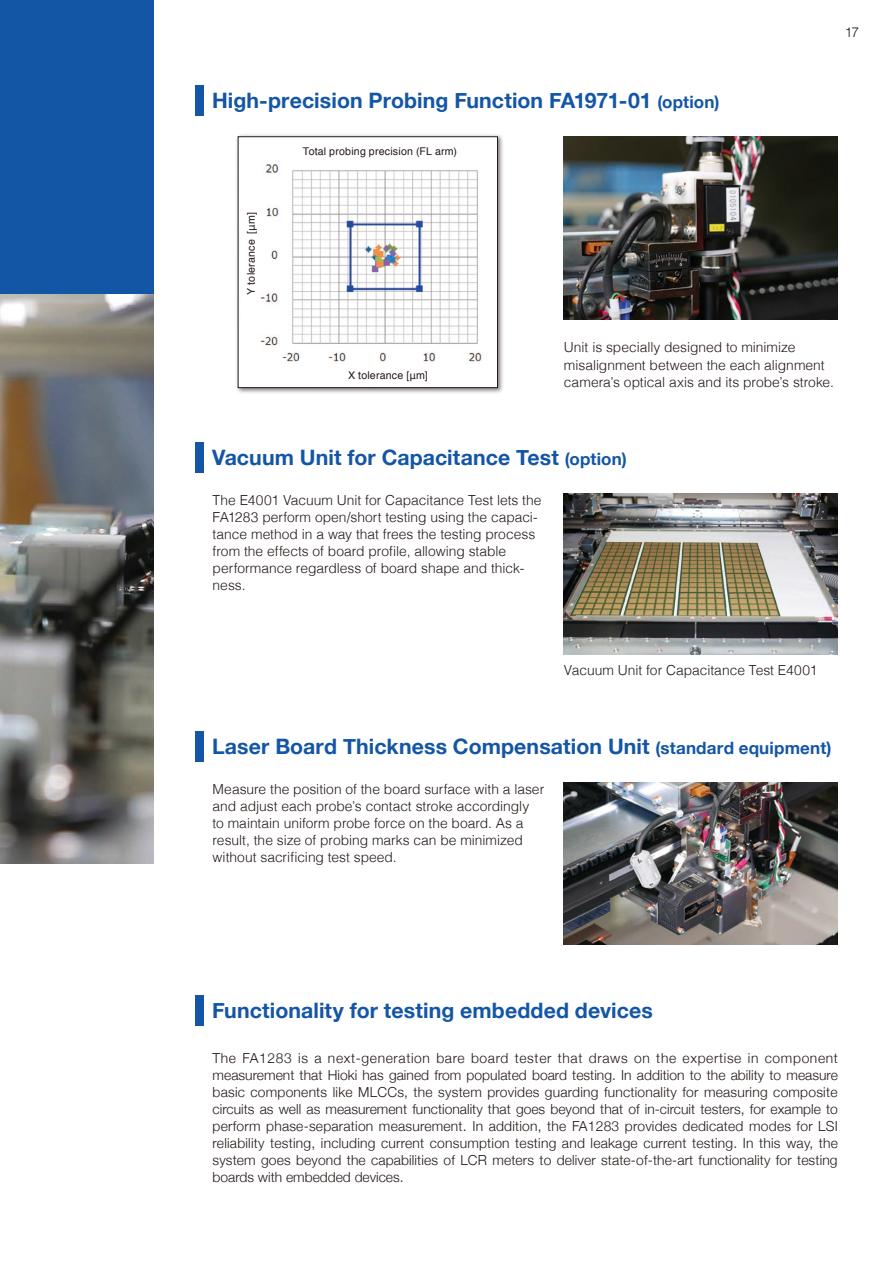
<style>
.page{position:relative;width:893px;height:1263px;background:#fff}
.page>*{position:absolute;margin:0;border:0;box-sizing:border-box;transform-origin:0 0}
.t1{font:700 21.3px "Helvetica Neue";letter-spacing:.005em;color:#1456a6}
.t2{font:300 13.8px/17px "Helvetica Neue";color:#231916;text-align:justify}
.t3{font:300 13.8px/17px "Helvetica";color:#231916}
.t4{font:300 13.5px "Helvetica";color:#231916}
.t5{font:10.65px "Helvetica";letter-spacing:.02em;color:#231916}
.s1{font-size:16.95px}
</style>
<div class="page">
<img style="left:0;top:293px;width:153px;height:570px">
<div style="left:0;top:0;width:153px;height:293px;background:#1456a6"></div>
<div style="left:235px;top:133px;width:269px;height:261px;background:#231916;opacity:.6"></div>
<img style="left:240px;top:139px;width:256px;height:247px">
<div style="left:238px;top:137px;width:260px;height:251px;border:1px solid #231916"></div>
<div style="left:278px;top:139px;width:204px;height:22px;background:#fff"></div>
<div style="left:241px;top:151px;width:19px;height:204px;background:#fff"></div>
<div style="left:286px;top:364px;width:204px;height:21px;background:#fff"></div>
<img style="left:564px;top:137px;width:274px;height:182px">
<img style="left:564px;top:493px;width:274px;height:162px">
<div style="left:196px;top:442px;width:8px;height:30px;background:#1456a6"></div>
<div style="left:196px;top:85px;width:8px;height:30px;background:#1456a6"></div>
<img style="left:564px;top:782px;width:274px;height:162px">
<div style="left:196px;top:731px;width:8px;height:30px;background:#1456a6"></div>
<div style="left:196px;top:995px;width:8px;height:30px;background:#1456a6"></div>
<h1 class="t1" style="left:212px;top:83px;width:509px">High-precision Probing Function FA1971-01 <span class="s1">(option)</span></h1>
<p class="t5" style="left:303px;top:143px;width:156px">Total probing precision (FL arm)</p>
<p class="t4" style="left:845px;top:21px;width:16px">17</p>
<p class="t5" style="left:243px;top:295px;width:84px;rotate:-90deg">Y tolerance [μm]</p>
<p class="t5" style="left:348px;top:367px;width:81px">X tolerance [μm]</p>
<p class="t3" style="left:564px;top:338px;width:272px">Unit is specially designed to minimize misalignment between the each alignment camera’s optical axis and its probe’s stroke.</p>
<h1 class="t1" style="left:212px;top:440px;width:416px">Vacuum Unit for Capacitance Test <span class="s1">(option)</span></h1>
<p class="t3" style="left:213px;top:491px;width:330px">The E4001 Vacuum Unit for Capacitance Test lets the FA1283 perform open/short testing using the capaci&shy;tance method in a way that frees the testing process from the effects of board profile, allowing stable performance regardless of board shape and thick&shy;ness.</p>
<p class="t3" style="left:564px;top:661px;width:255px">Vacuum Unit for Capacitance Test E4001</p>
<h1 class="t1" style="left:212px;top:730px;width:621px">Laser Board Thickness Compensation Unit <span class="s1">(standard equipment)</span></h1>
<p class="t3" style="left:213px;top:780px;width:333px">Measure the position of the board surface with a laser and adjust each probe’s contact stroke accordingly<br>to maintain uniform probe force on the board. As a result, the size of probing marks can be minimized without sacrificing test speed.</p>
<h1 class="t1" style="left:212px;top:993px;width:442px">Functionality for testing embedded devices</h1>
<p class="t2" style="left:213px;top:1049px;width:627px">The FA1283 is a next-generation bare board tester that draws on the expertise in component measurement that Hioki has gained from populated board testing. In addition to the ability to measure basic components like MLCCs, the system provides guarding functionality for measuring composite circuits as well as measurement functionality that goes beyond that of in-circuit testers, for example to perform phase-separation measurement. In addition, the FA1283 provides dedicated modes for LSI reliability testing, including current consumption testing and leakage current testing. In this way, the system goes beyond the capabilities of LCR meters to deliver state-of-the-art functionality for testing boards with embedded devices.</p>
</div>
